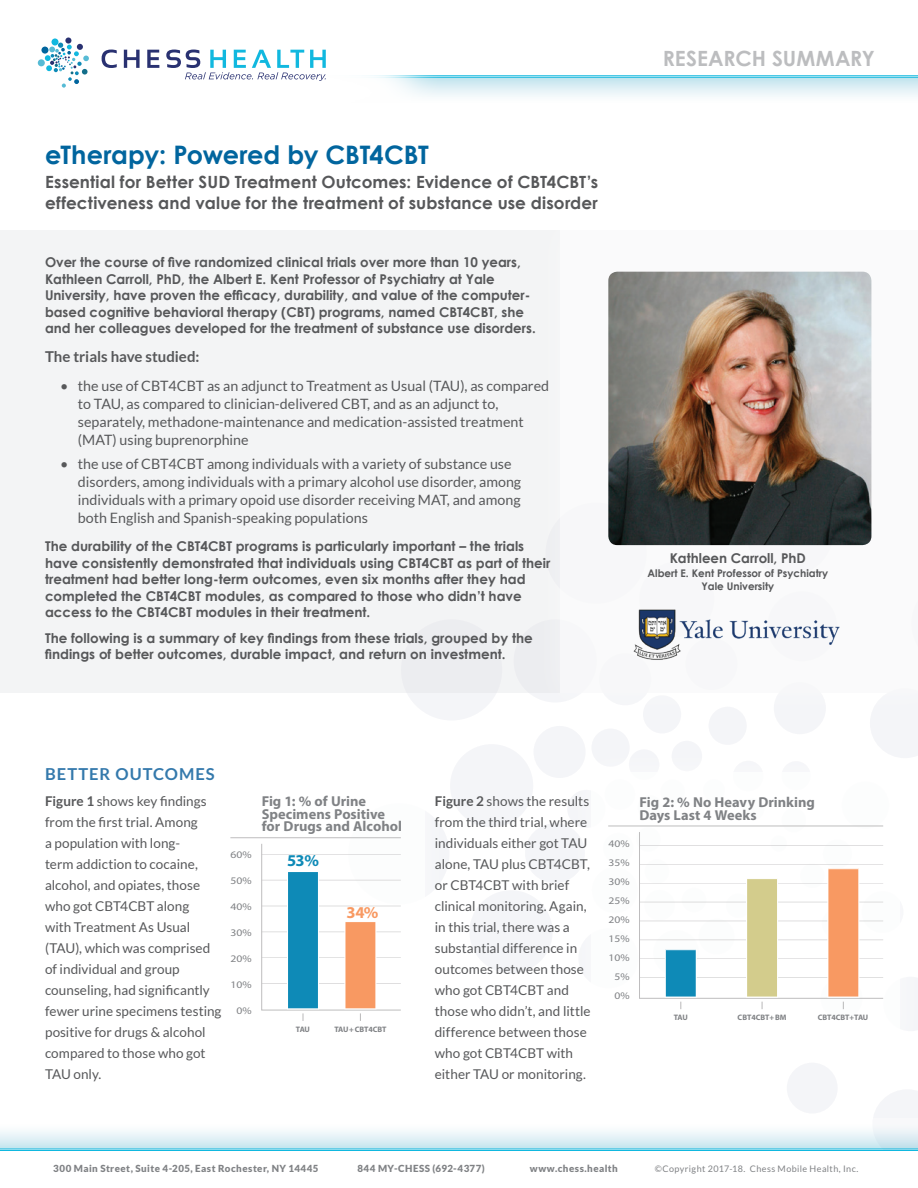
<style>
.page{position:relative;width:918px;height:1188px;background:#fff}
.page>*{position:absolute;margin:0;border:0;box-sizing:border-box;transform-origin:0 0}
.t1{font:700 25.5px "Century Gothic";letter-spacing:-.015em;color:#01659e}
.t2{font:700 21px "Century Gothic";color:#bcbdbf}
.t3{font:700 16.8px/21px "Century Gothic";letter-spacing:.005em;color:#57585a}
.t4{font:700 16.5px "Lato";letter-spacing:.06em;color:#3479ac}
.t5{font:700 16.5px "Myriad Pro";color:#0e8ab7}
.t6{font:700 16.5px "Myriad Pro";color:#f89962}
.t7{font:700 15px "Lato";color:#57585a}
.t8{font:700 14.4px/12.9px "Myriad Pro";color:#808285}
.t9{font:14.25px/18px "Lato";color:#57585a}
.t10{font:700 13.5px/16.5px "Century Gothic";color:#57585a}
.t11{font:13.5px/21px "Lato";color:#57585a}
.t12{font:700 10.5px/13.5px "Century Gothic";color:#57585a;text-align:center}
.t13{font:10.05px/19px "Myriad Pro";color:#808285;text-align:center;scale:1.16 1}
.t14{font:900 9.75px "Lato";letter-spacing:.045em;color:#808285}
.t15{font:9px "Lato";letter-spacing:.045em;color:#808285}
.t16{font:700 7.95px "Myriad Pro";letter-spacing:-.02em;color:#808285}
.t17{font:700 7.95px "Myriad Pro";color:#808285}
.s1{font-weight:700}
</style>
<div class="page">
<div style="left:401px;top:619px;width:101px;height:102px;background:#f4f5f8;border-radius:50%"></div>
<svg style="left:874px;top:1090px;width:44px;height:28px"></svg>
<div style="left:469px;top:890px;width:84px;height:83px;background:#f4f5f8;border-radius:50%"></div>
<div style="left:450px;top:744px;width:83px;height:83px;background:#f4f5f8;border-radius:50%"></div>
<svg style="left:870px;top:724px;width:48px;height:18px"></svg>
<div style="left:525px;top:823px;width:60px;height:60px;background:#f4f5f8;border-radius:50%"></div>
<div style="left:533px;top:726px;width:53px;height:52px;background:#f4f5f8;border-radius:50%"></div>
<div style="left:774px;top:682px;width:52px;height:52px;background:#f4f5f8;border-radius:50%"></div>
<div style="left:591px;top:729px;width:39px;height:38px;background:#f4f5f8;border-radius:50%"></div>
<div style="left:643px;top:695px;width:38px;height:39px;background:#f4f5f8;border-radius:50%"></div>
<div style="left:709px;top:707px;width:38px;height:38px;background:#f4f5f8;border-radius:50%"></div>
<div style="left:672px;top:741px;width:30px;height:30px;background:#f4f5f8;border-radius:50%"></div>
<div style="left:787px;top:1063px;width:51px;height:51px;background:#f4f5f8;border-radius:50%"></div>
<svg style="left:0;top:1127px;width:918px;height:22px"></svg>
<hr style="left:0;top:1149px;width:918px;height:1px;background:#11b8df">
<hr style="left:0;top:1150px;width:918px;height:1px;background:#11b8df">
<div style="left:320px;top:78px;width:598px;height:30px;background:linear-gradient(to bottom,#c9e6ef,#fff)"></div>
<hr style="left:321px;top:77px;width:597px;height:1px;background:#11b8df">
<hr style="left:321px;top:75px;width:597px;height:1px;background:#11b8df">
<div style="left:0;top:2px;width:447px;height:180px;background:#fff"></div>
<div style="left:38px;top:59px;width:7px;height:7px;background:#57bbd5;border-radius:50%"></div>
<div style="left:41px;top:47px;width:7px;height:7px;background:#01659e;border-radius:50%"></div>
<svg style="left:45px;top:38px;width:44px;height:50px"></svg>
<svg style="left:102px;top:50px;width:15px;height:18px"></svg>
<svg style="left:124px;top:50px;width:16px;height:18px"></svg>
<svg style="left:147px;top:50px;width:12px;height:18px"></svg>
<svg style="left:166px;top:50px;width:160px;height:31px"></svg>
<div style="left:0;top:230px;width:918px;height:463px;background:#f3f4f5"></div>
<div style="left:176px;top:742px;width:279px;height:345px;background:#fff"></div>
<div style="left:561px;top:742px;width:357px;height:334px;background:#fff"></div>
<div style="left:530px;top:200px;width:388px;height:524px;background:#f6f7f9"></div>
<div style="left:560px;top:230px;width:358px;height:463px;background:#fff"></div>
<hr style="left:230px;top:837px;width:171px;height:1px;background:#bebdbe">
<svg style="left:261px;top:844px;width:140px;height:177px"></svg>
<hr style="left:608px;top:826px;width:275px;height:1px;background:#bebdbe">
<svg style="left:639px;top:832px;width:279px;height:199px"></svg>
<img style="left:608px;top:272px;width:263px;height:273px">
<img style="left:633px;top:609px;width:207px;height:51px">
<h1 class="t1" style="left:45px;top:138px;width:385px">eTherapy: Powered by CBT4CBT</h1>
<p class="t3" style="left:45px;top:171px;width:555px">Essential for Better SUD Treatment Outcomes: Evidence of CBT4CBT’s effectiveness and value for the treatment of substance use disorder</p>
<p class="t10" style="left:45px;top:254px;width:492px">Over the course of five randomized clinical trials over more than 10 years, Kathleen Carroll, PhD, the Albert E. Kent Professor of Psychiatry at Yale University, have proven the efficacy, durability, and value of the computer&shy;based cognitive behavioral therapy (CBT) programs, named CBT4CBT, she and her colleagues developed for the treatment of substance use disorders.</p>
<p class="t7" style="left:45px;top:348px;width:156px">The trials have studied:</p>
<p class="t9" style="left:78px;top:377px;width:473px;text-indent:-18px">• the use of CBT4CBT as an adjunct to Treatment as Usual (TAU), as compared to TAU, as compared to clinician-delivered CBT, and as an adjunct to, separately, methadone-maintenance and medication-assisted treatment (MAT) using buprenorphine</p>
<p class="t9" style="left:78px;top:455px;width:445px;text-indent:-18px">• the use of CBT4CBT among individuals with a variety of substance use disorders, among individuals with a primary alcohol use disorder, among individuals with a primary opoid use disorder receiving MAT, and among both English and Spanish-speaking populations</p>
<p class="t10" style="left:45px;top:538px;width:507px">The durability of the CBT4CBT programs is particularly important – the trials have consistently demonstrated that individuals using CBT4CBT as part of their treatment had better long-term outcomes, even six months after they had completed the CBT4CBT modules, as compared to those who didn’t have access to the CBT4CBT modules in their treatment.</p>
<p class="t10" style="left:45px;top:630px;width:489px">The following is a summary of key findings from these trials, grouped by the findings of better outcomes, durable impact, and return on investment.</p>
<h2 class="t2" style="left:663px;top:45px;width:214px">RESEARCH SUMMARY</h2>
<p class="t10" style="left:670px;top:550px;width:138px">Kathleen Carroll, PhD</p>
<p class="t12" style="left:648px;top:566px;width:182px">Albert E. Kent Professor of Psychiatry<br>Yale University</p>
<p class="t4" style="left:45px;top:765px;width:171px">BETTER OUTCOMES</p>
<p class="t11" style="left:45px;top:790px;width:178px"><span class="s1">Figure 1</span> shows key findings from the first trial. Among<br>a population with long-<br>term addiction to cocaine, alcohol, and opiates, those who got CBT4CBT along<br>with Treatment As Usual (TAU), which was comprised of individual and group counseling, had significantly fewer urine specimens testing positive for drugs &amp; alcohol compared to those who got<br>TAU only.</p>
<p class="t11" style="left:435px;top:790px;width:157px"><span class="s1">Figure 2</span> shows the results from the third trial, where individuals either got TAU alone, TAU plus CBT4CBT, or CBT4CBT with brief clinical monitoring. Again, in this trial, there was a substantial difference in outcomes between those who got CBT4CBT and those who didn’t, and little difference between those who got CBT4CBT with either TAU or monitoring.</p>
<p class="t8" style="left:262px;top:794px;width:142px">Fig 1: % of Urine<br>Specimens Positive for Drugs and Alcohol</p>
<p class="t13" style="left:231px;top:845px;width:20px">60%</p>
<p class="t13" style="left:231px;top:871px;width:20px">50%</p>
<p class="t13" style="left:231px;top:897px;width:20px">40%</p>
<p class="t13" style="left:231px;top:923px;width:20px">30%</p>
<p class="t13" style="left:231px;top:949px;width:20px">20%</p>
<p class="t13" style="left:231px;top:975px;width:20px">10%</p>
<p class="t13" style="left:237px;top:1001px;width:15px">0%</p>
<p class="t5" style="left:287px;top:850px;width:33px">53%</p>
<p class="t6" style="left:346px;top:901px;width:34px">34%</p>
<p class="t16" style="left:334px;top:1024px;width:54px">TAU+CBT4CBT</p>
<p class="t16" style="left:296px;top:1024px;width:16px">TAU</p>
<p class="t13" style="left:608px;top:834px;width:20px">40%<br>35%<br>30%<br>25%<br>20%<br>15%<br>10%<br>5%<br>0%</p>
<p class="t8" style="left:640px;top:795px;width:177px">Fig 2: % No Heavy Drinking<br>Days Last 4 Weeks</p>
<p class="t16" style="left:674px;top:1012px;width:16px">TAU</p>
<p class="t17" style="left:738px;top:1012px;width:50px">CBT4CBT+ BM</p>
<p class="t16" style="left:818px;top:1012px;width:52px">CBT4CBT+TAU</p>
<p class="t14" style="left:53px;top:1163px;width:267px">300 Main Street, Suite 4-205, East Rochester, NY 14445</p>
<p class="t14" style="left:357px;top:1163px;width:129px">844 MY-CHESS (692-4377)</p>
<p class="t14" style="left:530px;top:1163px;width:90px">www.chess.health</p>
<p class="t15" style="left:655px;top:1164px;width:205px">©Copyright 2017-18. Chess Mobile Health, Inc.</p>
</div>
